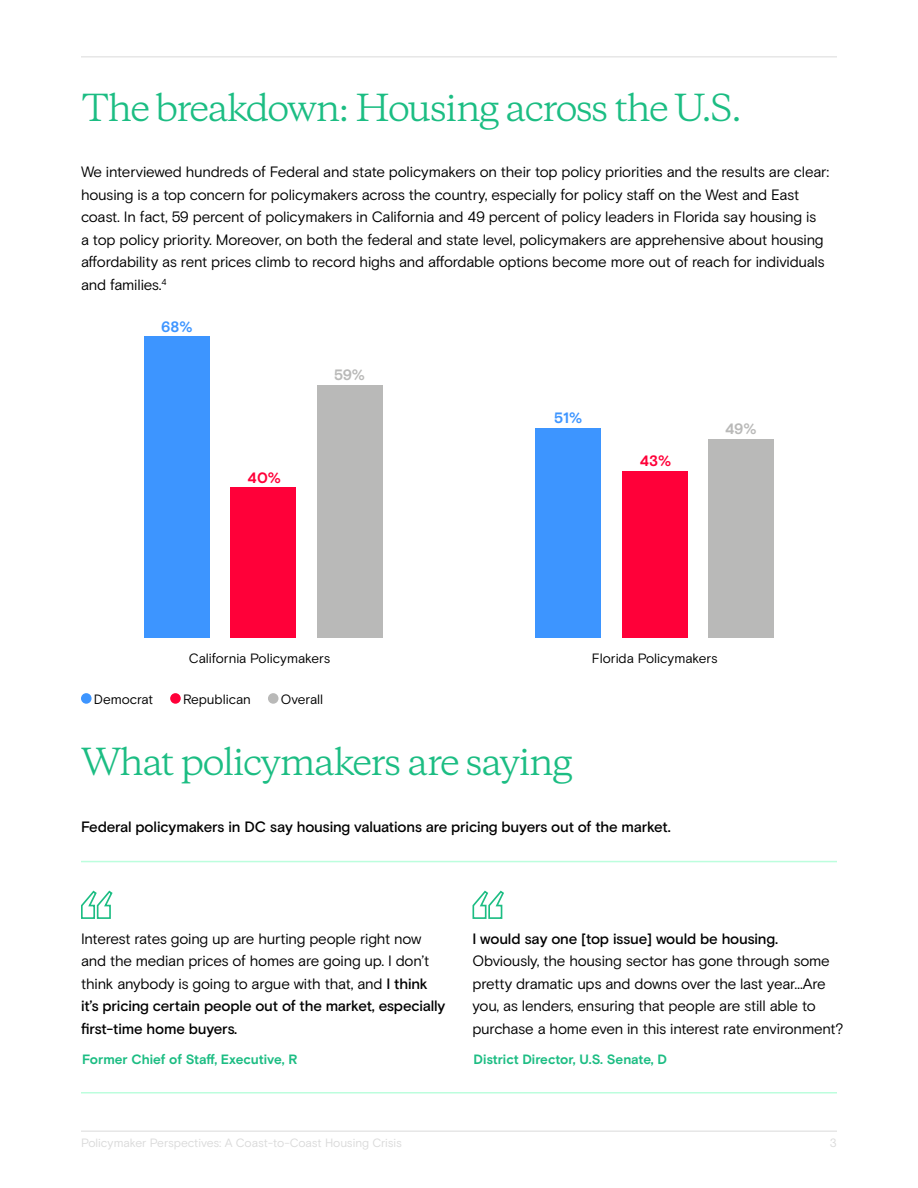
<style>
.page{position:relative;width:918px;height:1188px;background:#fff}
.page>*{position:absolute;margin:0;border:0;box-sizing:border-box;transform-origin:0 0}
.Headline{font:34.95px "Copernicus";letter-spacing:-.05em;color:#1cbd83}
.Body_Copy{font:15px/22.5px "Basis Grotesque Pro Off White";letter-spacing:-.015em;color:#000}
.Small_Quote{font:15px/22.5px "Basis Grotesque Pro Off White";letter-spacing:-.015em;color:#000}
.Body_Copy-2{font:500 15px "Basis Grotesque Pro";letter-spacing:-.015em;color:#000}
.Graph_Numbers{font:700 15px "Basis Grotesque Pro";color:#3d95ff}
.Graph_Numbers-2{font:700 15px "Basis Grotesque Pro";color:#ff0039}
.Graph_Numbers-3{font:700 15px "Basis Grotesque Pro";color:#b9b9b8}
.Small_Quote_Name{font:700 13.5px "Basis Grotesque Pro";color:#1cbd83}
.Graph_Label{font:13.5px "Basis Grotesque Pro Off White";letter-spacing:-.005em;color:#000}
.Body_Copy-3{font:13.5px "Basis Grotesque Pro Off White";letter-spacing:-.005em;color:#000}
.t1{font:12px "Basis Grotesque Pro Off White";letter-spacing:-.01em;color:#dadada}
.s1{font-family:"Basis Grotesque Pro";font-weight:500}
</style>
<div class="page">
<hr style="left:81px;top:1131px;width:756px;height:1px;background:#dadada">
<hr style="left:81px;top:56px;width:756px;height:1px;background:#dadada">
<div style="left:81px;top:693px;width:11px;height:11px;background:#3d95ff;border-radius:50%"></div>
<div style="left:170px;top:693px;width:11px;height:11px;background:#ff0039;border-radius:50%"></div>
<div style="left:268px;top:693px;width:11px;height:11px;background:#b9b9b8;border-radius:50%"></div>
<div style="left:708px;top:439px;width:65px;height:199px;background:#b9b9b8"></div>
<div style="left:317px;top:385px;width:65px;height:253px;background:#b9b9b8"></div>
<div style="left:622px;top:471px;width:65px;height:167px;background:#ff0039"></div>
<div style="left:231px;top:487px;width:65px;height:151px;background:#ff0039"></div>
<div style="left:536px;top:428px;width:65px;height:210px;background:#3d95ff"></div>
<div style="left:144px;top:336px;width:66px;height:302px;background:#3d95ff"></div>
<svg style="left:81px;top:890px;width:32px;height:29px"></svg>
<svg style="left:472px;top:890px;width:32px;height:29px"></svg>
<hr style="left:81px;top:861px;width:756px;height:1px;background:#bcfedd">
<hr style="left:81px;top:1092px;width:756px;height:2px;background:#bcfedd">
<p class="Headline" style="left:81px;top:84px;width:663px">The breakdown: Housing across the U.S.</p>
<p class="Body_Copy" style="left:81px;top:161px;width:750px">We interviewed hundreds of Federal and state policymakers on their top policy priorities and the results are clear: housing is a top concern for policymakers across the country, especially for policy staff on the West and East coast. In fact, 59 percent of policymakers in California and 49 percent of policy leaders in Florida say housing is<br>a top policy priority. Moreover, on both the federal and state level, policymakers are apprehensive about housing affordability as rent prices climb to record highs and affordable options become more out of reach for individuals and families.<sup>4</sup></p>
<p class="Graph_Numbers" style="left:161px;top:318px;width:33px">68%</p>
<p class="Graph_Numbers-2" style="left:248px;top:469px;width:35px">40%</p>
<p class="Graph_Numbers-3" style="left:334px;top:366px;width:32px">59%</p>
<p class="Graph_Numbers" style="left:554px;top:409px;width:29px">51%</p>
<p class="Graph_Numbers-2" style="left:640px;top:452px;width:33px">43%</p>
<p class="Graph_Numbers-3" style="left:725px;top:420px;width:33px">49%</p>
<p class="Graph_Label" style="left:189px;top:651px;width:143px">California Policymakers</p>
<p class="Graph_Label" style="left:592px;top:651px;width:127px">Florida Policymakers</p>
<p class="Body_Copy-3" style="left:94px;top:691px;width:61px">Democrat</p>
<p class="Graph_Label" style="left:183px;top:691px;width:69px">Republican</p>
<p class="Graph_Label" style="left:281px;top:691px;width:44px">Overall</p>
<p class="Headline" style="left:81px;top:738px;width:493px">What policymakers are saying</p>
<p class="Body_Copy-2" style="left:81px;top:818px;width:591px">Federal policymakers in DC say housing valuations are pricing buyers out of the market.</p>
<p class="Small_Quote" style="left:81px;top:928px;width:366px">Interest rates going up are hurting people right now and the median prices of homes are going up. I don’t think anybody is going to argue with that, and <span class="s1">I think it’s pricing certain people out of the market, especially first-time home buyers.</span></p>
<p class="Small_Quote" style="left:472px;top:928px;width:372px"><span class="s1">I would say one [top issue] would be housing.<br></span>Obviously, the housing sector has gone through some pretty dramatic ups and downs over the last year…Are you, as lenders, ensuring that people are still able to purchase a home even in this interest rate environment?</p>
<p class="Small_Quote_Name" style="left:82px;top:1051px;width:217px">Former Chief of Staff, Executive, R</p>
<p class="Small_Quote_Name" style="left:474px;top:1051px;width:195px">District Director, U.S. Senate, D</p>
<p class="t1" style="left:81px;top:1136px;width:322px">Policymaker Perspectives: A Coast-to-Coast Housing Crisis</p>
<p class="t1" style="left:830px;top:1136px;width:9px">3</p>
</div>
